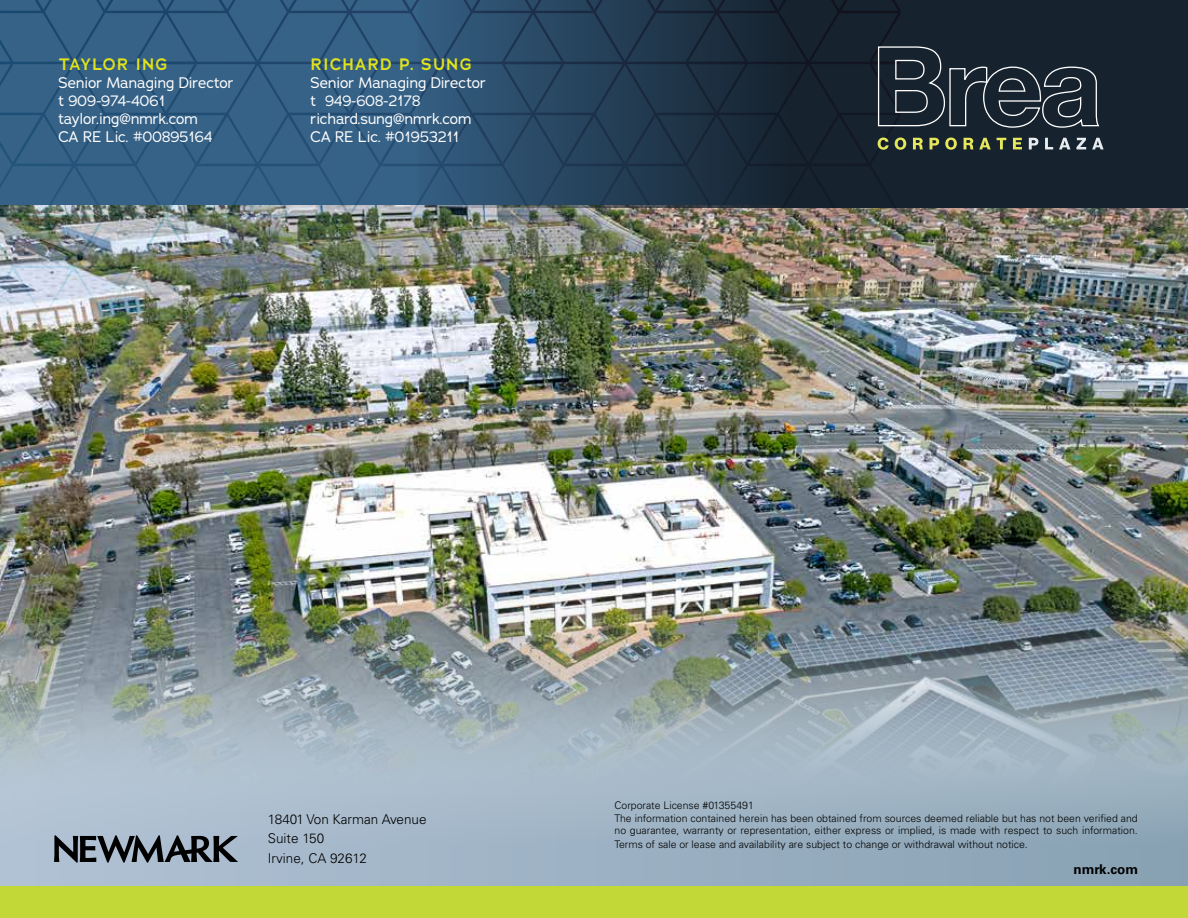
<style>
.page{position:relative;width:1188px;height:918px;background:#fff}
.page>*{position:absolute;margin:0;border:0;box-sizing:border-box;transform-origin:0 0}
.t1{font:600 16.5px "Adrianna";letter-spacing:.065em;color:#e0e31c}
.t2{font:15px/18px "Adrianna";color:#fff}
.t3{font:300 13.5px/19.5px "Univers LT Pro 45";color:#000}
.t4{font:700 13.5px "Univers LT Pro 65";color:#000}
.t5{font:300 10.5px/12.9px "Univers LT Pro 45";color:#000}
</style>
<div class="page">
<img style="left:0;top:207px;width:1188px;height:398px">
<img style="left:0;top:605px;width:1188px;height:282px">
<svg style="left:54px;top:835px;width:184px;height:28px;background:#5e6872"></svg>
<div style="left:0;top:887px;width:1188px;height:31px;background:#c1d837"></div>
<div style="left:418px;top:0;width:770px;height:207px;background:#16222e"></div>
<img style="left:0;top:0;width:1104px;height:577px">
<h1 class="t1" style="left:59px;top:54px;width:110px">TAYLOR ING</h1>
<h2 class="t2" style="left:58px;top:74px;width:177px">Senior Managing Director t 909-974-4061 taylor.ing@nmrk.com<br>CA RE Lic. #00895164</h2>
<h1 class="t1" style="left:311px;top:54px;width:163px">RICHARD P. SUNG</h1>
<h2 class="t2" style="left:310px;top:74px;width:177px">Senior Managing Director t 949-608-2178 richard.sung@nmrk.com<br>CA RE Lic. #01953211</h2>
<p class="t3" style="left:268px;top:809px;width:160px">18401 Von Karman Avenue<br>Suite 150<br>Irvine, CA 92612</p>
<p class="t5" style="left:615px;top:799px;width:525px">Corporate License #01355491<br>The information contained herein has been obtained from sources deemed reliable but has not been verified and no guarantee, warranty or representation, either express or implied, is made with respect to such information.<br>Terms of sale or lease and availability are subject to change or withdrawal without notice.</p>
<p class="t4" style="left:1074px;top:860px;width:66px">nmrk.com</p>
</div>
